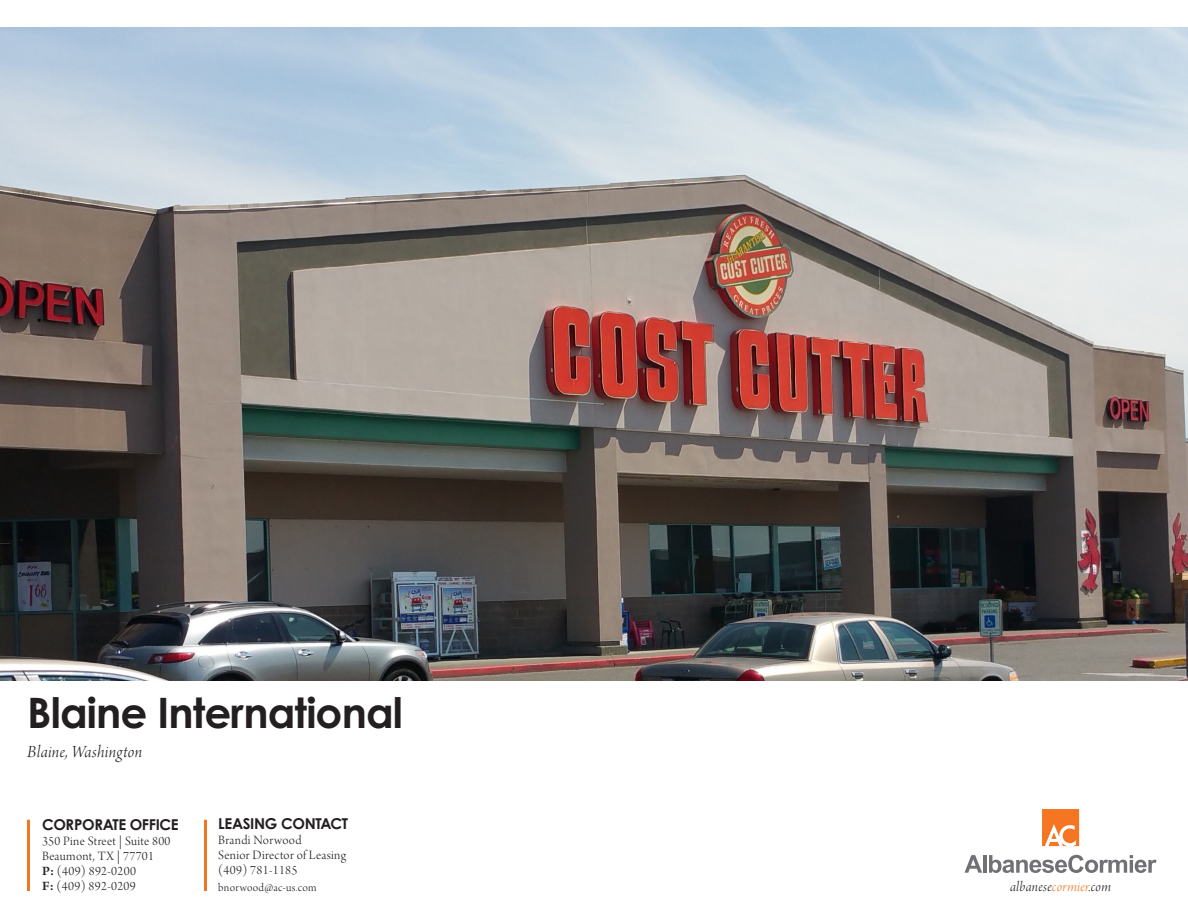
<style>
.page{position:relative;width:1188px;height:918px;background:#fff}
.page>*{position:absolute;margin:0;border:0;box-sizing:border-box;transform-origin:0 0}
.Paragraph_Style_1{font:700 42px "Century Gothic Pro";letter-spacing:-.02em;color:#231f20}
.t1{font:18px "Arno Pro Light Italic Display";letter-spacing:.02em;color:#231f20}
.t2{font:700 15px "Century Gothic Pro";letter-spacing:-.02em;color:#231f20}
.t3{font:15px "Arno Pro Light Italic Display";letter-spacing:.02em;color:#231f20}
.t4{font:13.5px/15px "Arno Pro Light Display";letter-spacing:.025em;color:#231f20}
.t5{font:12px "Arno Pro Light Display";letter-spacing:.025em;color:#231f20}
.s1{font-family:"Arno Pro";font-weight:600}
.s2{color:#f07622}
</style>
<div class="page">
<img style="left:0;top:27px;width:1188px;height:653px">
<hr style="left:27px;top:820px;width:3px;height:71px;background:#f07622">
<hr style="left:204px;top:820px;width:3px;height:71px;background:#f07622">
<svg style="left:965px;top:855px;width:17px;height:18px"></svg>
<hr style="left:983px;top:855px;width:4px;height:18px;background:#717074">
<svg style="left:989px;top:855px;width:168px;height:18px"></svg>
<svg style="left:1042px;top:809px;width:37px;height:37px"></svg>
<p class="Paragraph_Style_1" style="left:27px;top:687px;width:377px">Blaine International</p>
<p class="t1" style="left:27px;top:742px;width:116px">Blaine, Washington</p>
<p class="t2" style="left:42px;top:815px;width:138px">CORPORATE OFFICE</p>
<p class="t4" style="left:42px;top:835px;width:130px">350 Pine Street | Suite 800<br>Beaumont, TX | 77701<br><span class="s1">P:</span> (409) 892-0200<br><span class="s1">F:</span> (409) 892-0209</p>
<p class="t2" style="left:218px;top:815px;width:131px">LEASING CONTACT</p>
<p class="t4" style="left:218px;top:834px;width:85px">Brandi Norwood</p>
<p class="t4" style="left:218px;top:849px;width:129px">Senior Director of Leasing</p>
<p class="t4" style="left:218px;top:864px;width:81px">(409) 781-1185</p>
<p class="t5" style="left:218px;top:881px;width:100px">bnorwood@ac-us.com</p>
<p class="t3" style="left:1010px;top:878px;width:103px">albanese<span class="s2">cormier</span>.com</p>
</div>
